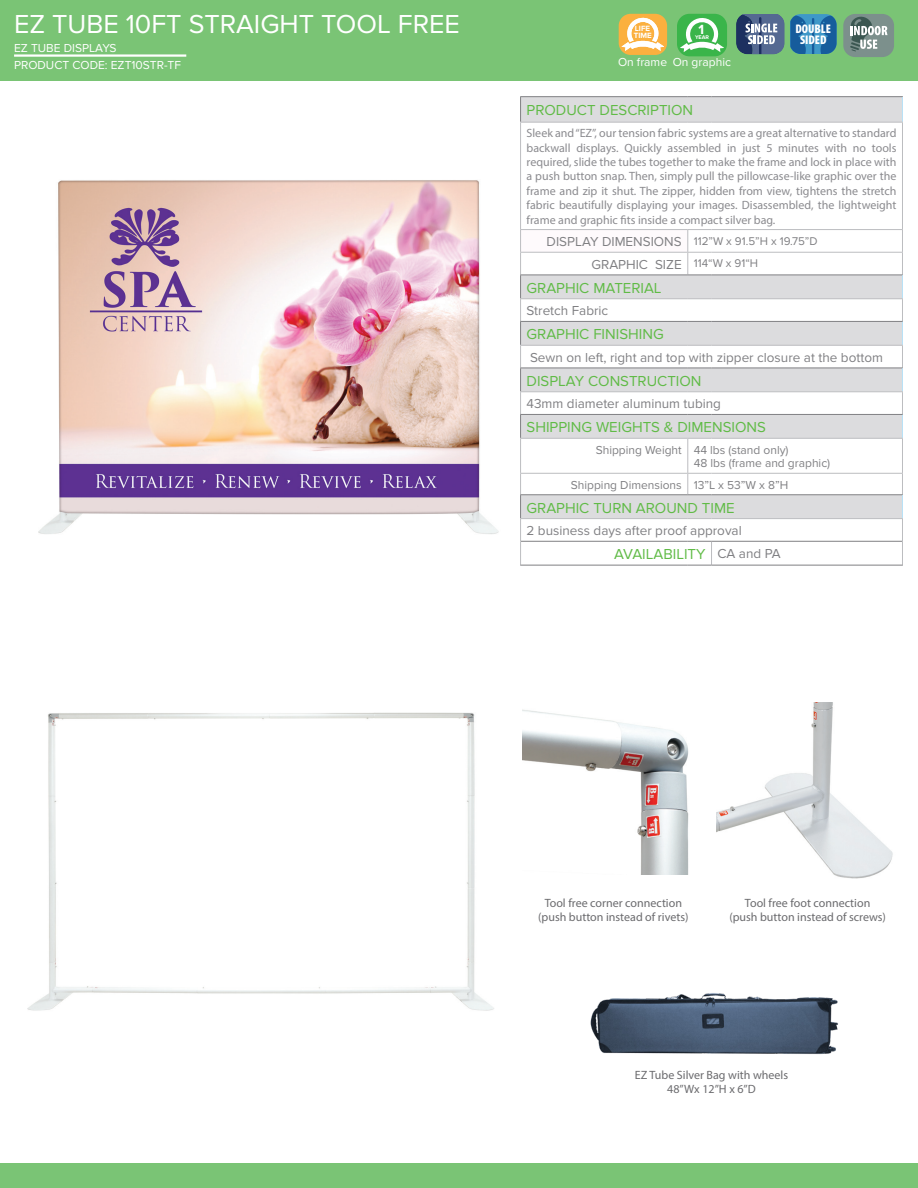
<style>
.page{position:relative;width:918px;height:1188px;background:#fff}
.page>*{position:absolute;margin:0;border:0;box-sizing:border-box;transform-origin:0 0}
.Category_Sub_Title_2{font:27px "Proxima Nova";color:#fff}
.t1{font:900 condensed 18.3px/16.4px "Myriad Pro";color:#fff;text-align:center}
.Product_Title_16pt{font:15px "Proxima Nova";color:#60bb46}
.t2{font:900 condensed 13.8px "Myriad Pro";color:#fff}
.t3{font:700 13.8px "Proxima Nova";color:#fff}
.Product_Title_16pt-2{font:13.5px "Proxima Nova";color:#808083}
.t4{font:900 condensed 12.6px/11.2px "Myriad Pro";color:#fff;text-align:center}
.MYriad_Pro_Regular_9{font:12px/14.4px "Myriad Pro";color:#8b8b8f;text-align:justify}
.t5{font:12px "Myriad Pro";color:#6b6b6e}
.t6{font:12px "Proxima Nova";color:#808083}
.top_page_name_regula{font:12px "Proxima Nova";color:#fff}
.t7{font:11.7px "Proxima Nova";color:#808083}
.t8{font:700 7.8px/7.2px "Proxima Nova";color:#fff}
.t9{font:700 5.55px "Proxima Nova";color:#fff}
</style>
<div class="page">
<img style="left:38px;top:180px;width:461px;height:354px">
<img style="left:27px;top:712px;width:467px;height:299px">
<div style="left:0;top:0;width:918px;height:81px;background:#7ac475"></div>
<hr style="left:14px;top:54px;width:172px;height:3px;background:#fff">
<svg style="left:521px;top:97px;width:381px;height:25px;background:#dadadc"></svg>
<svg style="left:521px;top:251px;width:381px;height:222px"></svg>
<div style="left:521px;top:230px;width:167px;height:22px;background:#fefafc"></div>
<hr style="left:520px;top:123px;width:1px;height:106px;background:#bcbdc0">
<hr style="left:902px;top:123px;width:1px;height:106px;background:#bcbdc0">
<hr style="left:520px;top:229px;width:168px;height:1px;background:#bcbdc0">
<hr style="left:712px;top:229px;width:191px;height:1px;background:#bcbdc0">
<hr style="left:520px;top:252px;width:168px;height:1px;background:#bcbdc0">
<hr style="left:712px;top:252px;width:191px;height:1px;background:#bcbdc0">
<hr style="left:520px;top:439px;width:1px;height:34px;background:#bcbdc0">
<hr style="left:687px;top:439px;width:1px;height:34px;background:#bcbdc0">
<hr style="left:902px;top:439px;width:1px;height:34px;background:#bcbdc0">
<hr style="left:520px;top:321px;width:168px;height:1px;background:#808083">
<svg style="left:688px;top:321px;width:24px;height:1px"></svg>
<hr style="left:712px;top:321px;width:191px;height:1px;background:#808083">
<hr style="left:520px;top:345px;width:168px;height:1px;background:#bcbdc0">
<svg style="left:688px;top:345px;width:24px;height:1px"></svg>
<hr style="left:712px;top:345px;width:191px;height:1px;background:#bcbdc0">
<hr style="left:520px;top:275px;width:168px;height:1px;background:#808083">
<svg style="left:687px;top:229px;width:25px;height:47px"></svg>
<hr style="left:712px;top:275px;width:191px;height:1px;background:#808083">
<hr style="left:520px;top:298px;width:168px;height:1px;background:#bcbdc0">
<svg style="left:688px;top:298px;width:24px;height:1px"></svg>
<hr style="left:712px;top:298px;width:191px;height:1px;background:#bcbdc0">
<svg style="left:520px;top:97px;width:1px;height:25px"></svg>
<hr style="left:520px;top:96px;width:168px;height:1px;background:#808083">
<svg style="left:688px;top:96px;width:24px;height:1px"></svg>
<hr style="left:712px;top:96px;width:191px;height:1px;background:#808083">
<svg style="left:902px;top:97px;width:1px;height:25px"></svg>
<hr style="left:520px;top:122px;width:168px;height:1px;background:#bcbdc0">
<svg style="left:688px;top:122px;width:24px;height:1px"></svg>
<hr style="left:712px;top:122px;width:191px;height:1px;background:#bcbdc0">
<hr style="left:520px;top:368px;width:168px;height:1px;background:#808083">
<svg style="left:688px;top:368px;width:24px;height:1px"></svg>
<hr style="left:712px;top:368px;width:191px;height:1px;background:#808083">
<hr style="left:520px;top:391px;width:168px;height:1px;background:#bcbdc0">
<svg style="left:688px;top:391px;width:24px;height:1px"></svg>
<hr style="left:712px;top:391px;width:191px;height:1px;background:#bcbdc0">
<svg style="left:520px;top:230px;width:1px;height:208px"></svg>
<hr style="left:520px;top:414px;width:168px;height:1px;background:#808083">
<svg style="left:688px;top:414px;width:24px;height:1px"></svg>
<hr style="left:712px;top:414px;width:191px;height:1px;background:#808083">
<svg style="left:902px;top:230px;width:1px;height:208px"></svg>
<hr style="left:520px;top:438px;width:168px;height:1px;background:#bcbdc0">
<svg style="left:688px;top:438px;width:24px;height:1px"></svg>
<hr style="left:712px;top:438px;width:191px;height:1px;background:#bcbdc0">
<svg style="left:520px;top:473px;width:383px;height:93px"></svg>
<hr style="left:712px;top:565px;width:191px;height:1px;background:#808083">
<div style="left:0;top:1164px;width:918px;height:24px;background:#7ac475"></div>
<div style="left:619px;top:14px;width:48px;height:41px;background:#fbb03f;border-radius:12px"></div>
<svg style="left:622px;top:16px;width:42px;height:35px"></svg>
<div style="left:677px;top:14px;width:50px;height:42px;background:#3ab54a;border-radius:13px"></div>
<svg style="left:680px;top:16px;width:44px;height:36px"></svg>
<div style="left:843px;top:14px;width:51px;height:43px;background:#7c908c;border-radius:12px"></div>
<svg style="left:850px;top:16px;width:38px;height:36px"></svg>
<div style="left:790px;top:14px;width:47px;height:40px;background:#3e98c8;border-radius:11px"></div>
<svg style="left:820px;top:15px;width:17px;height:39px"></svg>
<svg style="left:736px;top:14px;width:70px;height:40px;background:#577b95"></svg>
<svg style="left:812px;top:18px;width:2px;height:36px"></svg>
<img style="left:590px;top:993px;width:248px;height:61px">
<img style="left:522px;top:709px;width:167px;height:166px">
<img style="left:716px;top:702px;width:177px;height:177px">
<p class="Category_Sub_Title_2" style="left:14px;top:9px;width:447px">EZ TUBE 10FT STRAIGHT TOOL FREE</p>
<p class="top_page_name_regula" style="left:14px;top:58px;width:168px">PRODUCT CODE: EZT10STR-TF</p>
<p class="top_page_name_regula" style="left:14px;top:41px;width:104px">EZ TUBE DISPLAYS</p>
<p class="t8" style="left:634px;top:25px;width:19px">LIFE<br>TIME</p>
<p class="t3" style="left:699px;top:21px;width:7px">1</p>
<p class="t9" style="left:695px;top:34px;width:16px">YEAR</p>
<p class="t1" style="left:641px;top:46px;width:53px">DOUBLE<br>SIDED</p>
<p class="top_page_name_regula" style="left:618px;top:55px;width:51px">On frame</p>
<p class="top_page_name_regula" style="left:673px;top:55px;width:60px">On graphic</p>
<p class="t2" style="left:602px;top:59px;width:36px">SINGLE</p>
<p class="t4" style="left:795px;top:23px;width:37px">DOUBLE<br>SIDED</p>
<p class="Product_Title_16pt" style="left:527px;top:101px;width:168px">PRODUCT DESCRIPTION</p>
<p class="MYriad_Pro_Regular_9" style="left:527px;top:126px;width:371px">Sleek and “EZ”, our tension fabric systems are a great alternative to standard backwall displays. Quickly assembled in just 5 minutes with no tools required, slide the tubes together to make the frame and lock in place with a push button snap. Then, simply pull the pillowcase-like graphic over the frame and zip it shut. The zipper, hidden from view, tightens the stretch fabric beautifully displaying your images. Disassembled, the lightweight frame and graphic fits inside a compact silver bag.</p>
<p class="Product_Title_16pt-2" style="left:547px;top:234px;width:137px">DISPLAY DIMENSIONS</p>
<p class="t7" style="left:694px;top:234px;width:125px">112”W x 91.5”H x 19.75”D</p>
<p class="Product_Title_16pt-2" style="left:592px;top:257px;width:92px">GRAPHIC SIZE</p>
<p class="t7" style="left:694px;top:257px;width:66px">114“W x 91“H</p>
<p class="Product_Title_16pt" style="left:527px;top:279px;width:137px">GRAPHIC MATERIAL</p>
<p class="Product_Title_16pt-2" style="left:527px;top:303px;width:83px">Stretch Fabric</p>
<p class="Product_Title_16pt" style="left:527px;top:326px;width:139px">GRAPHIC FINISHING</p>
<p class="Product_Title_16pt-2" style="left:530px;top:350px;width:354px">Sewn on left, right and top with zipper closure at the bottom</p>
<p class="Product_Title_16pt" style="left:527px;top:372px;width:176px">DISPLAY CONSTRUCTION</p>
<p class="Product_Title_16pt-2" style="left:527px;top:396px;width:196px">43mm diameter aluminum tubing</p>
<p class="Product_Title_16pt" style="left:527px;top:419px;width:241px">SHIPPING WEIGHTS &amp; DIMENSIONS</p>
<p class="t6" style="left:596px;top:443px;width:88px">Shipping Weight</p>
<p class="t6" style="left:694px;top:443px;width:96px">44 lbs (stand only)</p>
<p class="t6" style="left:694px;top:456px;width:138px">48 lbs (frame and graphic)</p>
<p class="t6" style="left:571px;top:478px;width:112px">Shipping Dimensions</p>
<p class="t6" style="left:694px;top:478px;width:96px">13”L x 53”W x 8”H</p>
<p class="Product_Title_16pt" style="left:527px;top:499px;width:210px">GRAPHIC TURN AROUND TIME</p>
<p class="Product_Title_16pt-2" style="left:527px;top:523px;width:217px">2 business days after proof approval</p>
<p class="Product_Title_16pt" style="left:614px;top:546px;width:93px">AVAILABILITY</p>
<p class="Product_Title_16pt-2" style="left:718px;top:546px;width:65px">CA and PA</p>
<p class="t5" style="left:545px;top:895px;width:139px">Tool free corner connection</p>
<p class="t5" style="left:538px;top:910px;width:152px">(push button instead of rivets)</p>
<p class="t5" style="left:745px;top:895px;width:127px">Tool free foot connection</p>
<p class="t5" style="left:729px;top:910px;width:158px">(push button instead of screws)</p>
<p class="t5" style="left:635px;top:1067px;width:155px">EZ Tube Silver Bag with wheels</p>
<p class="t5" style="left:667px;top:1082px;width:90px">48”Wx 12”H x 6”D</p>
</div>
